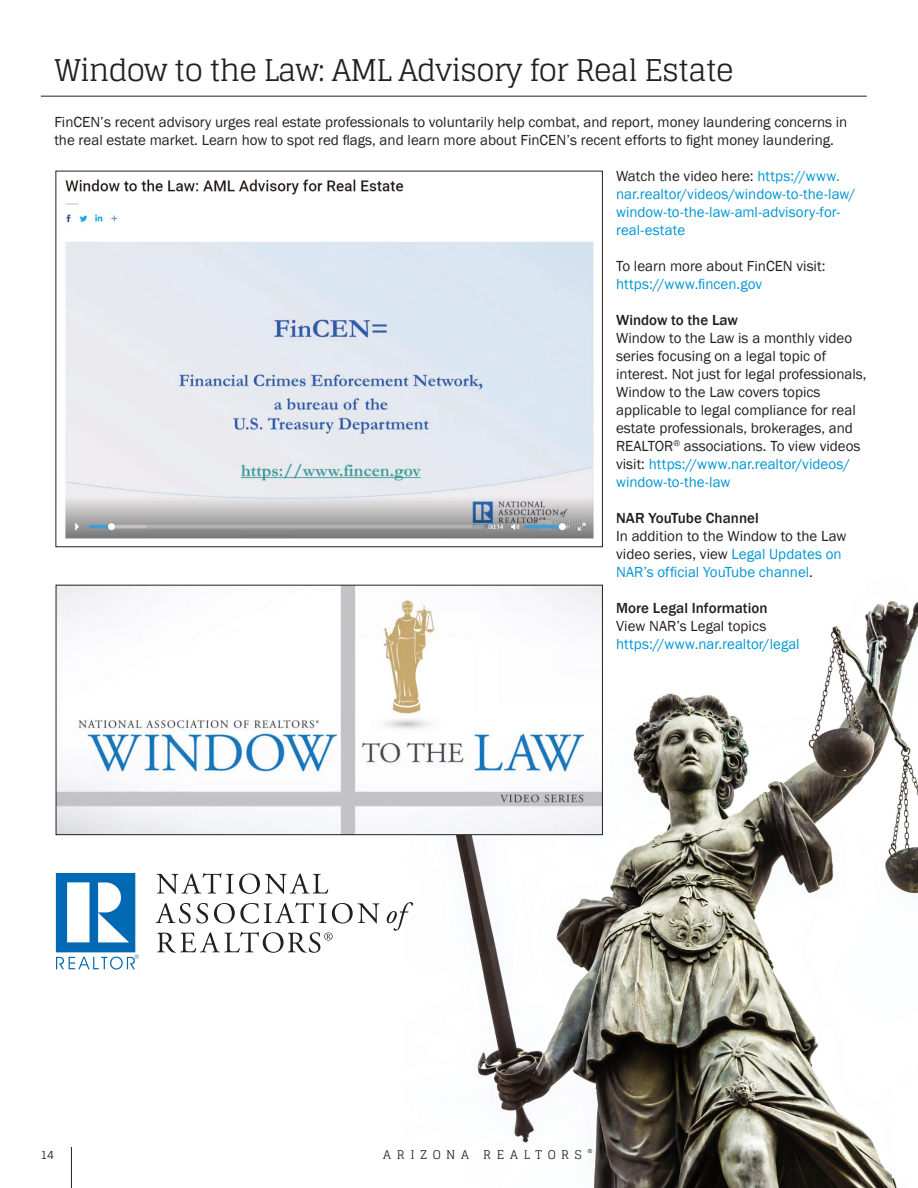
<style>
.page{position:relative;width:918px;height:1188px;background:#fff}
.page>*{position:absolute;margin:0;border:0;box-sizing:border-box;transform-origin:0 0}
.t1{font:30px "Glegoo";letter-spacing:-.03em;color:#231f20}
.t2{font:15px/18px "Franklin Gothic";color:#231f20}
.t3{font:15px/18px "Franklin Gothic";color:#0096d3}
.t4{font:500 15px "Franklin Gothic";color:#231f20}
.t5{font:12px "Glegoo";letter-spacing:.48em;color:#231f20}
.s1{color:#231f20}
.s2{color:#0096d3}
</style>
<div class="page">
<img style="left:406px;top:584px;width:512px;height:604px">
<div style="left:892px;top:1085px;width:26px;height:93px;background:#fff"></div>
<img style="left:58px;top:587px;width:543px;height:246px">
<div style="left:56px;top:585px;width:547px;height:250px;border:1px solid #231f20"></div>
<hr style="left:41px;top:96px;width:826px;height:1px;background:#231f20">
<img style="left:65px;top:179px;width:529px;height:360px">
<svg style="left:157px;top:932px;width:176px;height:21px"></svg>
<svg style="left:157px;top:873px;width:171px;height:21px"></svg>
<svg style="left:155px;top:903px;width:53px;height:20px"></svg>
<svg style="left:214px;top:902px;width:112px;height:21px"></svg>
<svg style="left:332px;top:903px;width:47px;height:20px"></svg>
<svg style="left:387px;top:902px;width:26px;height:29px"></svg>
<svg style="left:56px;top:873px;width:83px;height:97px"></svg>
<hr style="left:71px;top:1147px;width:1px;height:41px;background:#231f20">
<h1 class="t1" style="left:54px;top:51px;width:681px">Window to the Law: AML Advisory for Real Estate</h1>
<p class="t2" style="left:54px;top:114px;width:795px">FinCEN’s recent advisory urges real estate professionals to voluntarily help combat, and report, money laundering concerns in the real estate market. Learn how to spot red flags, and learn more about FinCEN’s recent efforts to fight money laundering.</p>
<p class="t3" style="left:616px;top:168px;width:241px"><span class="s1">Watch the video here:</span> https://www. nar.realtor/videos/window-to-the-law/ window-to-the-law-aml-advisory-for&shy;real-estate</p>
<p class="t2" style="left:616px;top:258px;width:211px">To learn more about FinCEN visit:</p>
<p class="t3" style="left:616px;top:276px;width:148px">https://www.fincen.gov</p>
<p class="t4" style="left:616px;top:311px;width:123px">Window to the Law</p>
<p class="t2" style="left:616px;top:330px;width:252px">Window to the Law is a monthly video series focusing on a legal topic of interest. Not just for legal professionals, Window to the Law covers topics applicable to legal compliance for real estate professionals, brokerages, and REALTOR<sup>®</sup> associations. To view videos visit: <span class="s2">https://www.nar.realtor/videos/ window-to-the-law</span></p>
<p class="t4" style="left:616px;top:509px;width:144px">NAR YouTube Channel</p>
<p class="t2" style="left:616px;top:528px;width:232px">In addition to the Window to the Law video series, view <span class="s2">Legal Updates on<br>NAR’s official YouTube channel</span>.</p>
<p class="t4" style="left:616px;top:599px;width:153px">More Legal Information</p>
<p class="t2" style="left:616px;top:618px;width:152px">View NAR’s Legal topics</p>
<p class="t3" style="left:616px;top:636px;width:185px">https://www.nar.realtor/legal</p>
<p class="t5" style="left:40px;top:1147px;width:15px">14</p>
<p class="t5" style="left:383px;top:1147px;width:211px">ARIZONA REALTORS <sup>®</sup></p>
</div>
